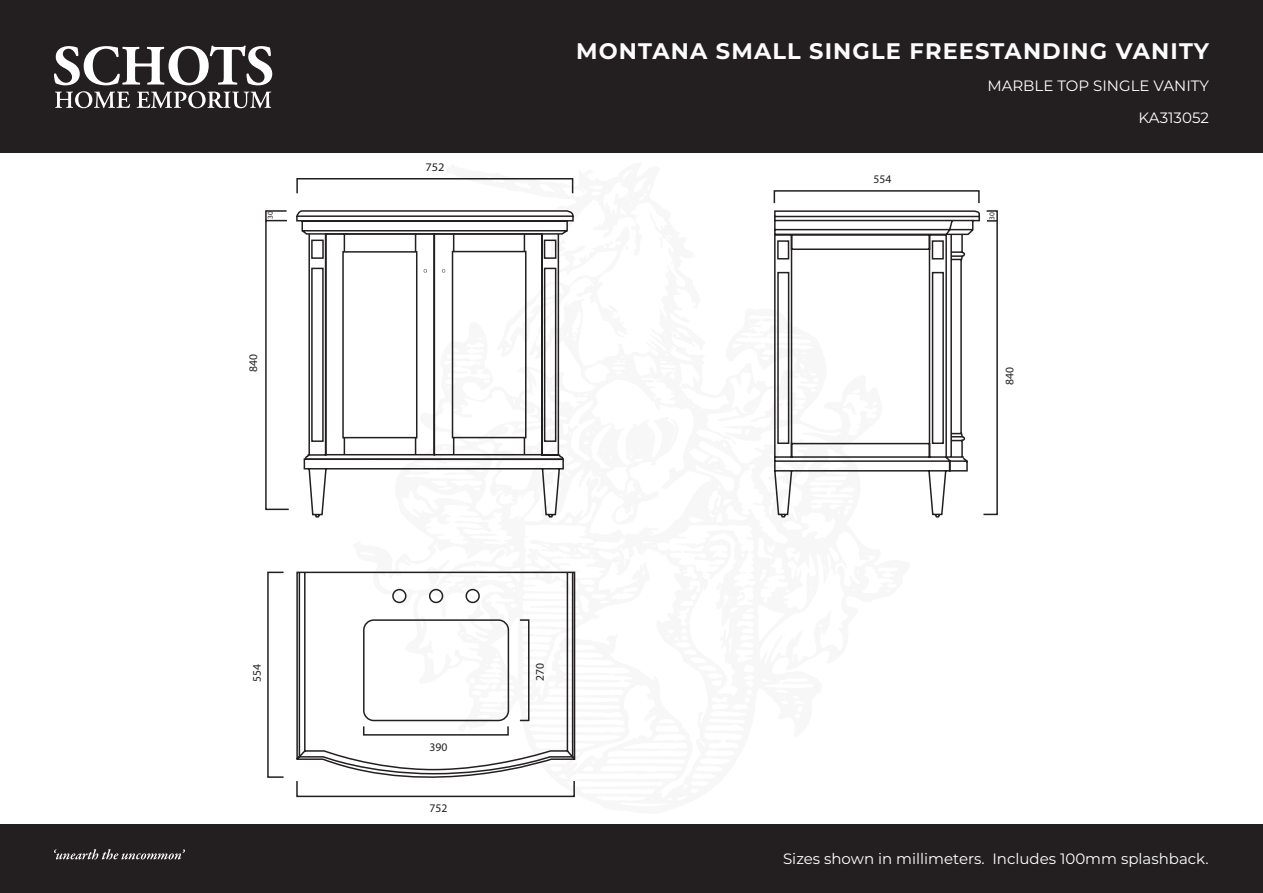
<style>
.page{position:relative;width:1263px;height:893px;background:#fff}
.page>*{position:absolute;margin:0;border:0;box-sizing:border-box;transform-origin:0 0}
.t1{font:700 22.5px "Montserrat";letter-spacing:.05em;color:#fcfcfc}
.t2{font:15px "Montserrat";color:#fff}
.t3{font:15px "Montserrat";color:#fcfcfc}
.t4{font:11.7px "Myriad Pro";color:#231f20}
.t5{font:11.7px "Myriad Pro";color:#231f20;scale:1.07 1}
.t6{font:7.5px "Myriad Pro";color:#231f20}
</style>
<div class="page">
<div style="left:0;top:0;width:1263px;height:153px;background:#231f20"></div>
<svg style="left:54px;top:46px;width:218px;height:39px"></svg>
<svg style="left:55px;top:91px;width:216px;height:17px"></svg>
<div style="left:0;top:824px;width:1263px;height:69px;background:#231f20"></div>
<svg style="left:54px;top:849px;width:131px;height:10px"></svg>
<svg style="left:296px;top:178px;width:278px;height:11px"></svg>
<svg style="left:265px;top:210px;width:1px;height:301px"></svg>
<svg style="left:983px;top:236px;width:15px;height:280px"></svg>
<svg style="left:266px;top:189px;width:714px;height:609px"></svg>
<div style="left:296px;top:780px;width:279px;height:17px;border:2px solid #231f20"></div>
<svg style="left:773px;top:210px;width:225px;height:26px"></svg>
<p class="t6" style="left:266px;top:219px;width:9px;rotate:-90deg">30</p>
<p class="t4" style="left:246px;top:372px;width:19px;rotate:-90deg">840</p>
<p class="t4" style="left:250px;top:682px;width:19px;rotate:-90deg">554</p>
<p class="t5" style="left:425px;top:159px;width:19px">752</p>
<p class="t1" style="left:576px;top:36px;width:634px">MONTANA SMALL SINGLE FREESTANDING VANITY</p>
<p class="t3" style="left:987px;top:76px;width:223px">MARBLE TOP SINGLE VANITY</p>
<p class="t4" style="left:874px;top:172px;width:19px">554</p>
<p class="t6" style="left:987px;top:220px;width:9px;rotate:-90deg">30</p>
<p class="t4" style="left:1002px;top:385px;width:19px;rotate:-90deg">840</p>
<p class="t3" style="left:1138px;top:108px;width:72px">KA313052</p>
<p class="t4" style="left:429px;top:740px;width:19px">390</p>
<p class="t4" style="left:429px;top:801px;width:19px">752</p>
<p class="t4" style="left:533px;top:680px;width:19px;rotate:-90deg">270</p>
<p class="t2" style="left:783px;top:848px;width:427px">Sizes shown in millimeters. Includes 100mm splashback.</p>
</div>
